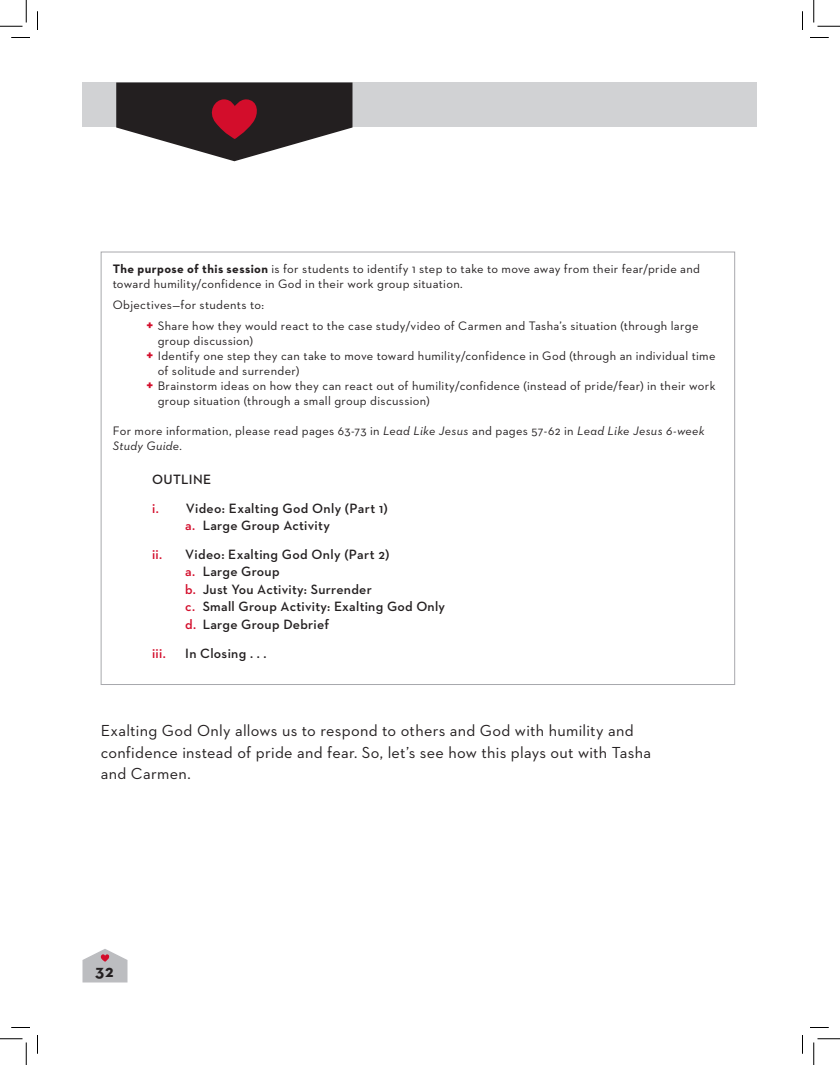
<style>
.page{position:relative;width:840px;height:1065px;background:#fff}
.page>*{position:absolute;margin:0;border:0;box-sizing:border-box;transform-origin:0 0}
.t1{font:700 17.5px "Neutraface 2 Text";color:#231f20}
.t2{font:16.25px/21.2px "Neutraface 2 Text";letter-spacing:.015em;color:#231f20}
.t3{font:600 13.75px/17.5px "Neutraface 2 Text";letter-spacing:.02em;color:#231f20}
.t4{font:600 13.75px "Neutraface 2 Text";color:#d30d2b}
.t5{font:12.5px/15px "Neutraface 2 Text";letter-spacing:.025em;color:#231f20}
.s1{font-weight:700}
.s2{font-weight:700;font-size:15px;color:#d30d2b}
.s3{font-style:italic}
.s4{color:#d30d2b}
</style>
<div class="page">
<div style="left:82px;top:82px;width:676px;height:46px;background:#d1d2d4"></div>
<svg style="left:116px;top:82px;width:236px;height:79px"></svg>
<svg style="left:82px;top:949px;width:46px;height:33px"></svg>
<svg style="left:11px;top:37px;width:19px;height:1px"></svg>
<svg style="left:810px;top:37px;width:19px;height:1px"></svg>
<svg style="left:11px;top:1027px;width:19px;height:1px"></svg>
<svg style="left:810px;top:1027px;width:19px;height:1px"></svg>
<svg style="left:37px;top:11px;width:1px;height:19px"></svg>
<svg style="left:37px;top:1035px;width:1px;height:19px"></svg>
<svg style="left:802px;top:11px;width:1px;height:19px"></svg>
<svg style="left:802px;top:1035px;width:1px;height:19px"></svg>
<svg style="left:0;top:0;width:27px;height:27px"></svg>
<svg style="left:0;top:1039px;width:27px;height:26px"></svg>
<svg style="left:814px;top:0;width:26px;height:27px"></svg>
<svg style="left:814px;top:1039px;width:26px;height:26px"></svg>
<p class="t5" style="left:113px;top:261px;width:589px"><span class="s1">The purpose of this session</span> is for students to identify 1 step to take to move away from their fear/pride and toward humility/confidence in God in their work group situation.</p>
<p class="t5" style="left:146px;top:294px;width:554px;line-height:20.6px;text-indent:-34px">Objectives—for students to:<br><span class="s2">+</span> Share how they would react to the case study/video of Carmen and Tasha’s situation (through large</p>
<p class="t5" style="left:158px;top:333px;width:97px">group discussion)</p>
<p class="t5" style="left:146px;top:348px;width:571px"><span class="s2">+</span> Identify one step they can take to move toward humility/confidence in God (through an individual time</p>
<p class="t5" style="left:158px;top:363px;width:143px">of solitude and surrender)</p>
<p class="t5" style="left:146px;top:378px;width:571px"><span class="s2">+</span> Brainstorm ideas on how they can react out of humility/confidence (instead of pride/fear) in their work</p>
<p class="t5" style="left:158px;top:393px;width:274px">group situation (through a small group discussion)</p>
<p class="t5" style="left:113px;top:423px;width:594px">For more information, please read pages 63-73 in <span class="s3">Lead Like Jesus</span> and pages 57-62 in <span class="s3">Lead Like Jesus 6-week<br>Study Guide.</span></p>
<p class="t3" style="left:152px;top:465px;width:237px;line-height:28.8px">OUTLINE<br><span class="s4">i.</span> Video: Exalting God Only (Part 1)</p>
<p class="t3" style="left:152px;top:511px;width:239px;line-height:28.8px;text-indent:33px"><span class="s4">a.</span> Large Group Activity<br><span class="s4">ii.</span> Video: Exalting God Only (Part 2)</p>
<p class="t3" style="left:185px;top:563px;width:261px"><span class="s4">a.</span> Large Group<br><span class="s4">b.</span> Just You Activity: Surrender<br><span class="s4">c.</span> Small Group Activity: Exalting God Only <span class="s4">d.</span> Large Group Debrief</p>
<p class="t4" style="left:152px;top:644px;width:15px">iii.</p>
<p class="t3" style="left:185px;top:644px;width:83px">In Closing . . .</p>
<h2 class="t2" style="left:101px;top:720px;width:552px">Exalting God Only allows us to respond to others and God with humility and confidence instead of pride and fear. So, let’s see how this plays out with Tasha and Carmen.</h2>
<h1 class="t1" style="left:95px;top:960px;width:20px">32</h1>
</div>
